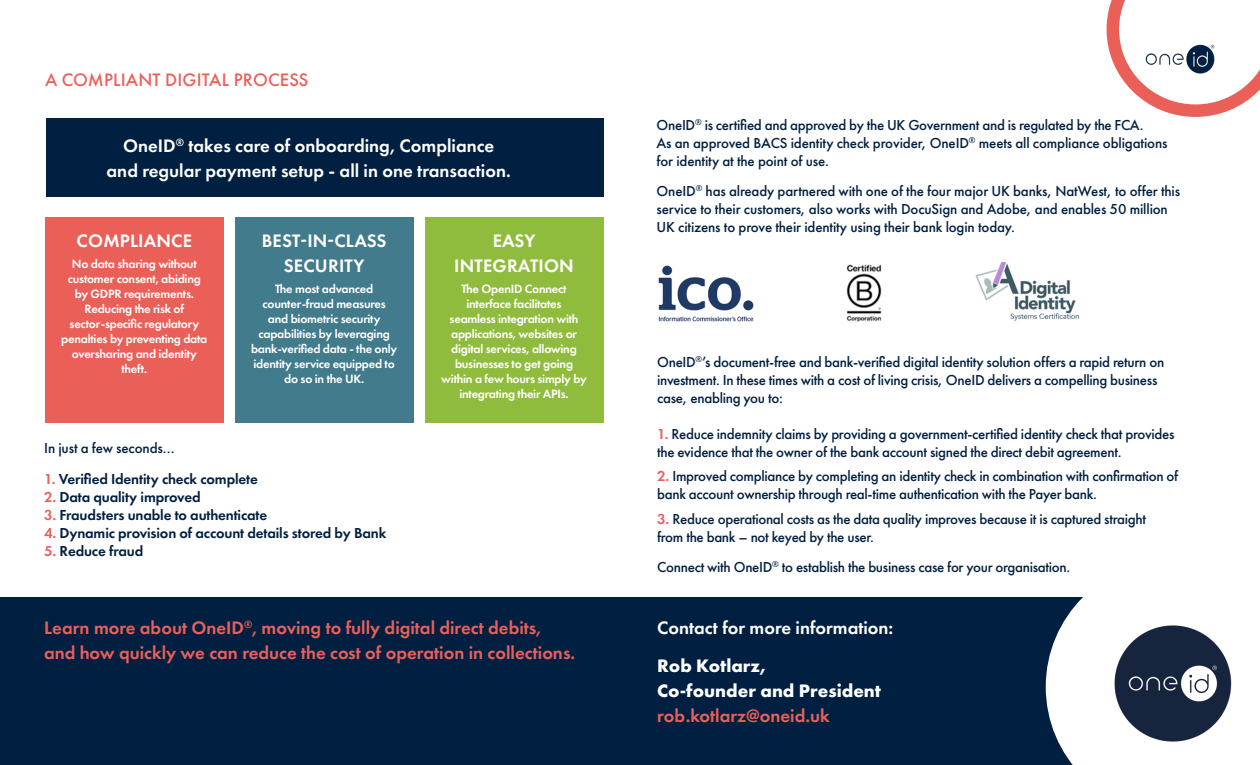
<style>
.page{position:relative;width:1260px;height:765px;background:#fff}
.page>*{position:absolute;margin:0;border:0;box-sizing:border-box;transform-origin:0 0}
.t1{font:600 18.75px/25px "Futura PT";color:#fff;text-align:center}
.t2{font:600 18.75px "Futura PT";color:#eb5f59}
.t3{font:700 18.75px/25px "Futura PT";color:#fff}
.t4{font:500 18.75px "Futura PT";letter-spacing:.01em;color:#eb5f59}
.t5{font:500 15px/18px "Futura PT";letter-spacing:-.02em;color:#012041}
.t6{font:600 15px "Futura PT";letter-spacing:-.01em;color:#012041}
.t7{font:600 12.5px/15px "Futura PT";letter-spacing:-.02em;color:#fff;text-align:center}
.s1{color:#eb5f59}
.s2{font-weight:600;color:#eb5f59}
</style>
<div class="page">
<div style="left:0;top:597px;width:1260px;height:168px;background:#012041"></div>
<div style="left:45px;top:217px;width:179px;height:205px;background:#eb5f59"></div>
<div style="left:235px;top:217px;width:179px;height:205px;background:#417b8c"></div>
<div style="left:425px;top:217px;width:178px;height:205px;background:#90bc3d"></div>
<div style="left:46px;top:118px;width:557px;height:79px;background:#012041"></div>
<img style="left:658px;top:265px;width:96px;height:57px">
<img style="left:846px;top:264px;width:36px;height:58px">
<img style="left:975px;top:261px;width:105px;height:60px">
<svg style="left:1107px;top:0;width:153px;height:117px"></svg>
<svg style="left:1046px;top:597px;width:214px;height:168px;fill:#fff"></svg>
<img style="left:1107px;top:618px;width:130px;height:133px">
<p class="t4" style="left:45px;top:69px;width:265px">A COMPLIANT DIGITAL PROCESS</p>
<p class="t1" style="left:123px;top:133px;width:373px">OneID<sup>®</sup> takes care of onboarding, Compliance</p>
<p class="t1" style="left:107px;top:158px;width:406px">and regular payment setup - all in one transaction.</p>
<p class="t1" style="left:77px;top:228px;width:117px">COMPLIANCE</p>
<p class="t7" style="left:61px;top:256px;width:148px">No data sharing without customer consent, abiding by GDPR requirements.<br>Reducing the risk of sector-specific regulatory penalties by preventing data oversharing and identity theft.</p>
<p class="t1" style="left:262px;top:228px;width:126px">BEST-IN-CLASS<br>SECURITY</p>
<p class="t7" style="left:251px;top:281px;width:148px">The most advanced counter-fraud measures and biometric security capabilities by leveraging bank-verified data - the only identity service equipped to do so in the UK.</p>
<p class="t5" style="left:44px;top:440px;width:132px">In just a few seconds...</p>
<p class="t6" style="left:44px;top:470px;width:215px"><span class="s1">1.</span> Verified Identity check complete</p>
<p class="t6" style="left:44px;top:488px;width:158px"><span class="s1">2.</span> Data quality improved</p>
<p class="t6" style="left:44px;top:506px;width:225px"><span class="s1">3.</span> Fraudsters unable to authenticate</p>
<p class="t6" style="left:44px;top:524px;width:344px"><span class="s1">4.</span> Dynamic provision of account details stored by Bank</p>
<p class="t6" style="left:44px;top:542px;width:101px"><span class="s1">5.</span> Reduce fraud</p>
<p class="t1" style="left:454px;top:228px;width:121px">EASY<br>INTEGRATION</p>
<p class="t7" style="left:441px;top:281px;width:147px">The OpenID Connect interface facilitates<br>seamless integration with applications, websites or digital services, allowing businesses to get going within a few hours simply by integrating their APIs.</p>
<p class="t2" style="left:44px;top:616px;width:499px">Learn more about OneID<sup>®</sup>, moving to fully digital direct debits,</p>
<p class="t2" style="left:44px;top:641px;width:533px">and how quickly we can reduce the cost of operation in collections.</p>
<p class="t5" style="left:657px;top:116px;width:489px">OneID<sup>®</sup> is certified and approved by the UK Government and is regulated by the FCA.</p>
<p class="t5" style="left:657px;top:134px;width:512px">As an approved BACS identity check provider, OneID<sup>®</sup> meets all compliance obligations for identity at the point of use.</p>
<p class="t5" style="left:657px;top:182px;width:525px">OneID<sup>®</sup> has already partnered with one of the four major UK banks, NatWest, to offer this service to their customers, also works with DocuSign and Adobe, and enables 50 million<br>UK citizens to prove their identity using their bank login today.</p>
<p class="t5" style="left:657px;top:353px;width:509px">OneID<sup>®</sup>’s document-free and bank-verified digital identity solution offers a rapid return on investment. In these times with a cost of living crisis, OneID delivers a compelling business case, enabling you to:</p>
<p class="t5" style="left:657px;top:425px;width:519px"><span class="s2">1.</span> Reduce indemnity claims by providing a government-certified identity check that provides the evidence that the owner of the bank account signed the direct debit agreement.</p>
<p class="t5" style="left:657px;top:467px;width:523px"><span class="s2">2.</span> Improved compliance by completing an identity check in combination with confirmation of bank account ownership through real-time authentication with the Payer bank.</p>
<p class="t5" style="left:657px;top:510px;width:490px"><span class="s2">3.</span> Reduce operational costs as the data quality improves because it is captured straight</p>
<p class="t5" style="left:657px;top:528px;width:218px">from the bank – not keyed by the user.</p>
<p class="t5" style="left:657px;top:558px;width:415px">Connect with OneID<sup>®</sup> to establish the business case for your organisation.</p>
<p class="t1" style="left:657px;top:615px;width:238px">Contact for more information:</p>
<p class="t3" style="left:657px;top:653px;width:112px">Rob Kotlarz,</p>
<p class="t3" style="left:657px;top:678px;width:225px">Co-founder and President <span class="s2">rob.kotlarz@oneid.uk</span></p>
</div>
